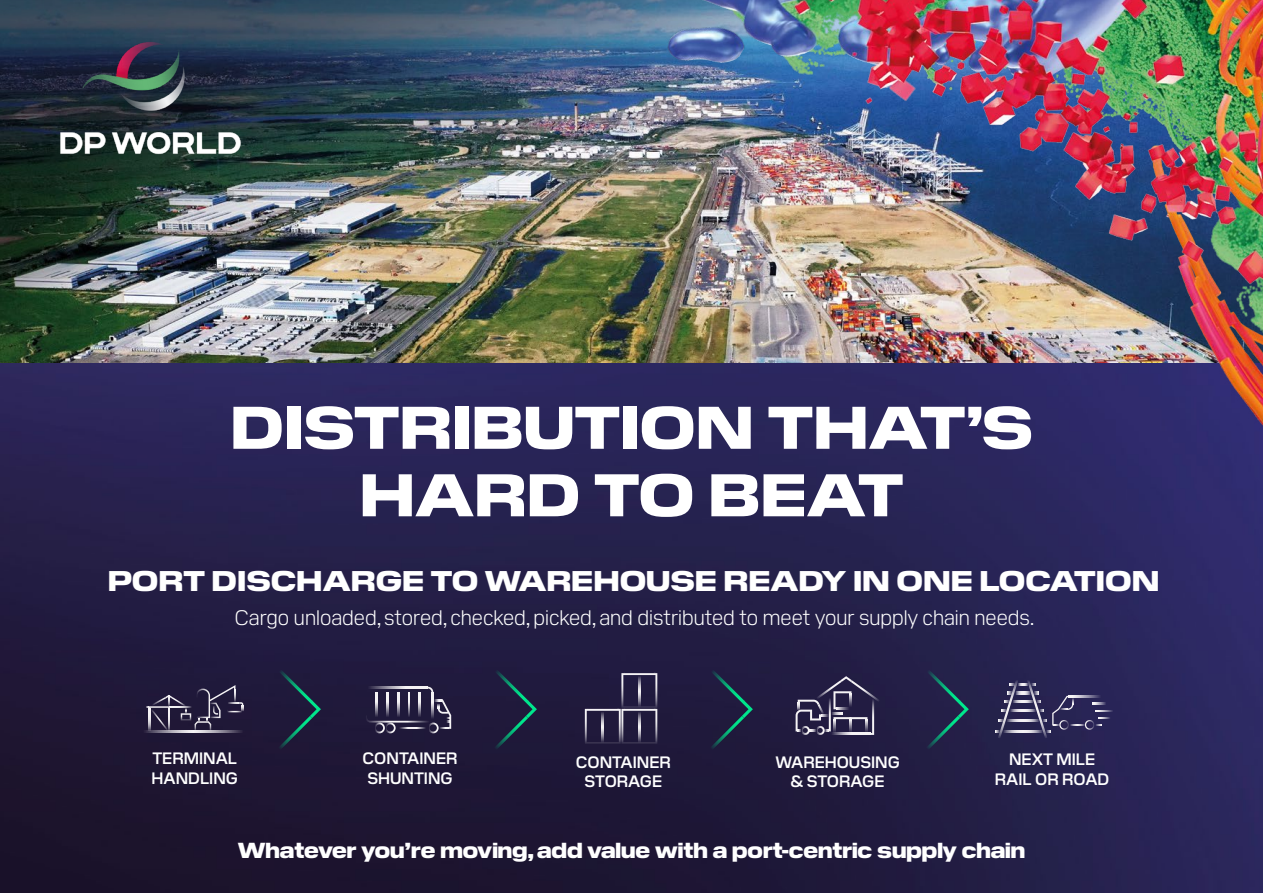
<style>
.page{position:relative;width:1263px;height:893px;background:#fff}
.page>*{position:absolute;margin:0;border:0;box-sizing:border-box;transform-origin:0 0}
.t1{font:800 60px/67.5px "Pilat Wide";color:#fff;text-align:center}
.t2{font:800 28.5px "Pilat Wide";color:#fff}
.t3{font:800 21.75px "Pilat Wide";color:#fff}
.t4{font:300 21px "Pilat";color:#fff}
.t5{font:600 16.5px/19.8px "Pilat";color:#fff;text-align:center}
</style>
<div class="page">
<img style="left:0;top:0;width:359px;height:364px">
<img style="left:0;top:364px;width:1263px;height:529px">
<img style="left:46px;top:21px;width:209px;height:135px">
<svg style="left:142px;top:731px;width:101px;height:1px"></svg>
<svg style="left:145px;top:685px;width:98px;height:46px;background:#3b3451"></svg>
<svg style="left:995px;top:679px;width:118px;height:60px;background:#413d66"></svg>
<svg style="left:365px;top:687px;width:86px;height:46px;background:#453f5b"></svg>
<svg style="left:376px;top:692px;width:2px;height:25px"></svg>
<svg style="left:585px;top:673px;width:72px;height:71px;background:#393352"></svg>
<svg style="left:638px;top:675px;width:2px;height:31px"></svg>
<svg style="left:796px;top:676px;width:84px;height:59px;background:#464161"></svg>
<svg style="left:277px;top:668px;width:44px;height:83px;background:#1d263f"></svg>
<svg style="left:493px;top:668px;width:44px;height:83px;background:#1d2741"></svg>
<svg style="left:709px;top:668px;width:44px;height:83px;background:#1d2843"></svg>
<svg style="left:925px;top:668px;width:44px;height:83px;background:#212d4c"></svg>
<img style="left:359px;top:0;width:904px;height:533px">
<h1 class="t1" style="left:230px;top:388px;width:804px">DISTRIBUTION THAT’S<br>HARD TO BEAT</h1>
<h2 class="t2" style="left:108px;top:561px;width:1053px">PORT DISCHARGE TO WAREHOUSE READY IN ONE LOCATION</h2>
<p class="t4" style="left:234px;top:602px;width:802px">Cargo unloaded, stored, checked, picked, and distributed to meet your supply chain needs.</p>
<p class="t5" style="left:362px;top:747px;width:97px;text-align:left">CONTAINER<br>SHUNTING</p>
<p class="t5" style="left:576px;top:750px;width:97px">CONTAINER<br>STORAGE</p>
<p class="t5" style="left:775px;top:750px;width:126px">WAREHOUSING &amp; STORAGE</p>
<p class="t5" style="left:151px;top:747px;width:88px;text-align:left">TERMINAL<br>HANDLING</p>
<p class="t5" style="left:995px;top:748px;width:116px">NEXT MILE<br>RAIL OR ROAD</p>
<h3 class="t3" style="left:238px;top:834px;width:789px">Whatever you’re moving, add value with a port-centric supply chain</h3>
</div>
